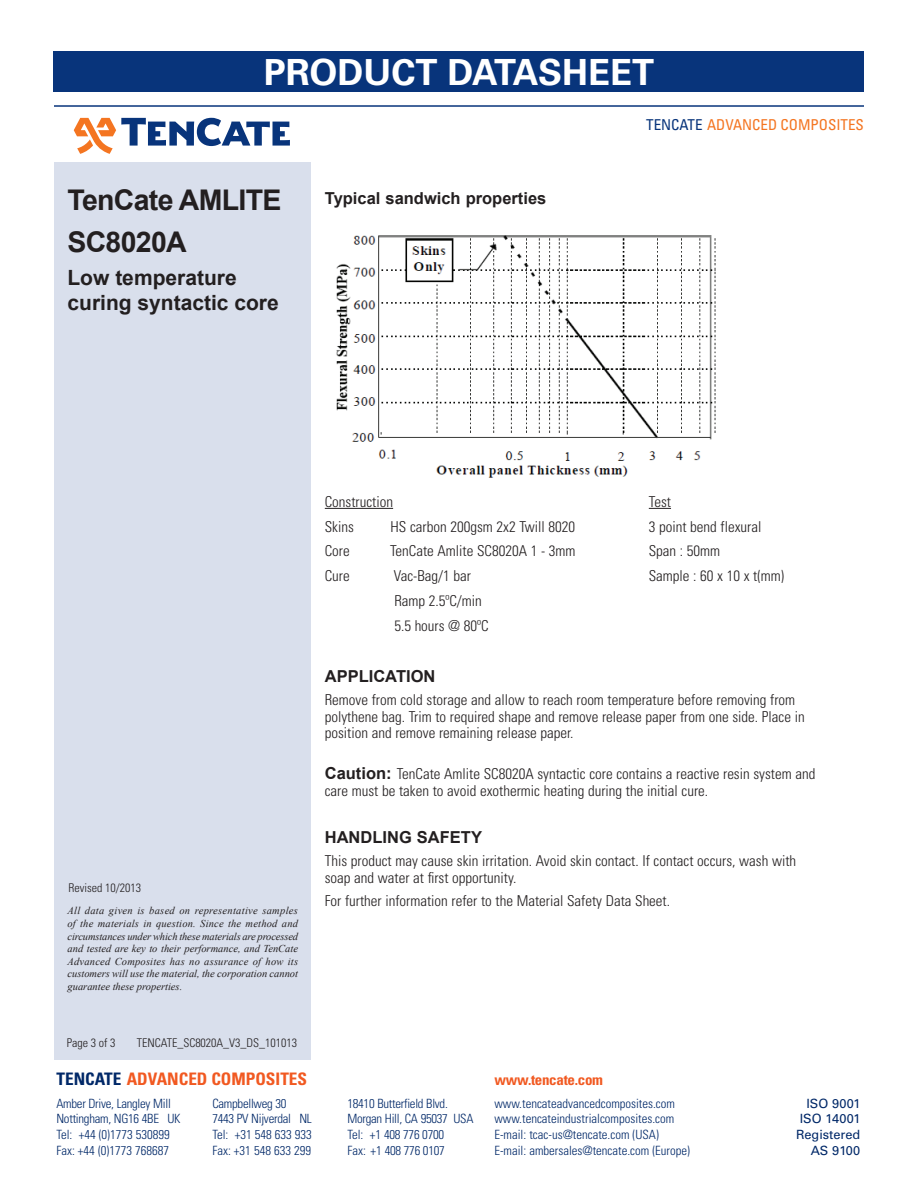
<style>
.page{position:relative;width:918px;height:1188px;background:#fff}
.page>*{position:absolute;margin:0;border:0;box-sizing:border-box;transform-origin:0 0}
.t1{font:700 36px "Univers LT Std";color:#fff}
.t2{font:700 28.5px/42.8px "Arial";letter-spacing:-.025em;color:#231f20}
.t3{font:700 21px/25.5px "Arial";color:#231f20}
.t4{font:700 condensed 17.25px "Univers LT Std";color:#f15921}
.t5{font:700 16.5px "Arial";color:#231f20}
.t6{font:300 condensed 15px/16.5px "Univers LT Std";color:#231f20}
.t7{font:condensed 15px "Univers LT Std";color:#f47521}
.t8{font:700 condensed 15px "Univers LT Std";letter-spacing:-.02em;color:#f15921}
.t9{font:300 condensed 12.75px "Univers LT Std";color:#002868}
.t10{font:300 condensed 12.75px "Univers LT Std";letter-spacing:-.02em;color:#002868}
.t11{font:12.75px "Univers LT Std";color:#002868}
.t12{font:300 condensed 12px "Univers LT Std";color:#231f20}
.t13{font:italic 10.5px/12.6px "Times New Roman";color:#231f20;text-align:justify}
.s1{color:#08347b}
.s2{font-family:"Arial";font-weight:700;font-stretch:normal;font-size:16.5px}
.s3{color:#002868}
</style>
<div class="page">
<div style="left:54px;top:51px;width:810px;height:41px;background:#08347b"></div>
<hr style="left:54px;top:105px;width:810px;height:2px;background:#08347b">
<div style="left:54px;top:163px;width:256px;height:897px;background:#d9dfec"></div>
<svg style="left:74px;top:118px;width:216px;height:36px"></svg>
<img style="left:336px;top:235px;width:380px;height:243px">
<hr style="left:325px;top:508px;width:68px;height:1px;background:#231f20">
<svg style="left:649px;top:508px;width:22px;height:1px"></svg>
<h1 class="t1" style="left:264px;top:51px;width:392px">PRODUCT DATASHEET</h1>
<h2 class="t2" style="left:68px;top:179px;width:130px">TenCate AMLITE<br>SC8020A</h2>
<h3 class="t3" style="left:68px;top:265px;width:213px">Low temperature curing syntactic core</h3>
<p class="t5" style="left:325px;top:187px;width:223px">Typical sandwich properties</p>
<p class="t7" style="left:646px;top:115px;width:219px"><span class="s1">TENCATE</span> ADVANCED COMPOSITES</p>
<p class="t12" style="left:69px;top:880px;width:74px">Revised 10/2013</p>
<p class="t13" style="left:68px;top:904px;width:232px">All data given is based on representative samples of the materials in question. Since the method and circumstances under which these materials are processed and tested are key to their performance, and TenCate Advanced Composites has no assurance of how its customers will use the material, the corporation cannot guarantee these properties.</p>
<p class="t12" style="left:67px;top:1035px;width:50px">Page 3 of 3</p>
<p class="t12" style="left:137px;top:1035px;width:162px">TENCATE_SC8020A_V3_DS_101013</p>
<p class="t6" style="left:325px;top:493px;width:70px">Construction</p>
<p class="t6" style="left:649px;top:493px;width:24px">Test</p>
<p class="t6" style="left:325px;top:518px;width:31px">Skins</p>
<p class="t6" style="left:391px;top:518px;width:186px">HS carbon 200gsm 2x2 Twill 8020</p>
<p class="t6" style="left:649px;top:518px;width:114px">3 point bend flexural</p>
<p class="t6" style="left:325px;top:543px;width:26px">Core</p>
<p class="t6" style="left:390px;top:543px;width:187px">TenCate Amlite SC8020A 1 - 3mm</p>
<p class="t6" style="left:649px;top:543px;width:73px">Span : 50mm</p>
<p class="t6" style="left:325px;top:568px;width:26px">Cure</p>
<p class="t6" style="left:394px;top:568px;width:79px">Vac-Bag/1 bar</p>
<p class="t6" style="left:649px;top:568px;width:137px">Sample : 60 x 10 x t(mm)</p>
<p class="t6" style="left:394px;top:588px;width:96px;line-height:24.8px">Ramp 2.5ºC/min<br>5.5 hours @ 80ºC</p>
<p class="t5" style="left:325px;top:665px;width:13px">App</p>
<p class="t5" style="left:359px;top:665px;width:78px">lication</p>
<p class="t6" style="left:325px;top:692px;width:481px">Remove from cold storage and allow to reach room temperature before removing from polythene bag. Trim to required shape and remove release paper from one side. Place in position and remove remaining release paper.</p>
<p class="t6" style="left:325px;top:766px;width:492px"><span class="s2">Caution:</span> TenCate Amlite SC8020A syntactic core contains a reactive resin system and care must be taken to avoid exothermic heating during the initial cure.</p>
<p class="t5" style="left:325px;top:826px;width:159px">Handling safety</p>
<p class="t6" style="left:325px;top:853px;width:473px">This product may cause skin irritation. Avoid skin contact. If contact occurs, wash with soap and water at first opportunity.</p>
<p class="t6" style="left:325px;top:893px;width:347px">For further information refer to the Material Safety Data Sheet.</p>
<p class="t4" style="left:56px;top:1068px;width:252px"><span class="s3">TENCATE</span> ADVANCED COMPOSITES</p>
<p class="t8" style="left:494px;top:1071px;width:110px">WWW.TENCATE.COM</p>
<p class="t10" style="left:56px;top:1095px;width:116px">Amber Drive, Langley Mill</p>
<p class="t10" style="left:212px;top:1095px;width:76px">Campbellweg 30</p>
<p class="t10" style="left:347px;top:1095px;width:102px">18410 Butterfield Blvd.</p>
<p class="t9" style="left:494px;top:1095px;width:182px">www.tencateadvancedcomposites.com</p>
<p class="t11" style="left:806px;top:1095px;width:56px">ISO 9001</p>
<p class="t10" style="left:56px;top:1111px;width:126px">Nottingham, NG16 4BE UK</p>
<p class="t10" style="left:212px;top:1111px;width:101px">7443 PV Nijverdal NL</p>
<p class="t10" style="left:347px;top:1111px;width:128px">Morgan Hill, CA 95037 USA</p>
<p class="t9" style="left:494px;top:1111px;width:181px">www.tencateindustrialcomposites.com</p>
<p class="t11" style="left:800px;top:1111px;width:62px">ISO 14001</p>
<p class="t9" style="left:56px;top:1127px;width:115px">Tel: +44 (0)1773 530899</p>
<p class="t9" style="left:212px;top:1127px;width:101px">Tel: +31 548 633 933</p>
<p class="t10" style="left:347px;top:1127px;width:98px">Tel: +1 408 776 0700</p>
<p class="t9" style="left:494px;top:1127px;width:166px">E-mail: tcac-us@tencate.com (USA)</p>
<p class="t11" style="left:796px;top:1127px;width:66px">Registered</p>
<p class="t9" style="left:56px;top:1143px;width:114px">Fax: +44 (0)1773 768687</p>
<p class="t9" style="left:212px;top:1143px;width:100px">Fax: +31 548 633 299</p>
<p class="t10" style="left:347px;top:1143px;width:99px">Fax: +1 408 776 0107</p>
<p class="t9" style="left:494px;top:1143px;width:197px">E-mail: ambersales@tencate.com (Europe)</p>
<p class="t11" style="left:811px;top:1143px;width:51px">AS 9100</p>
</div>
